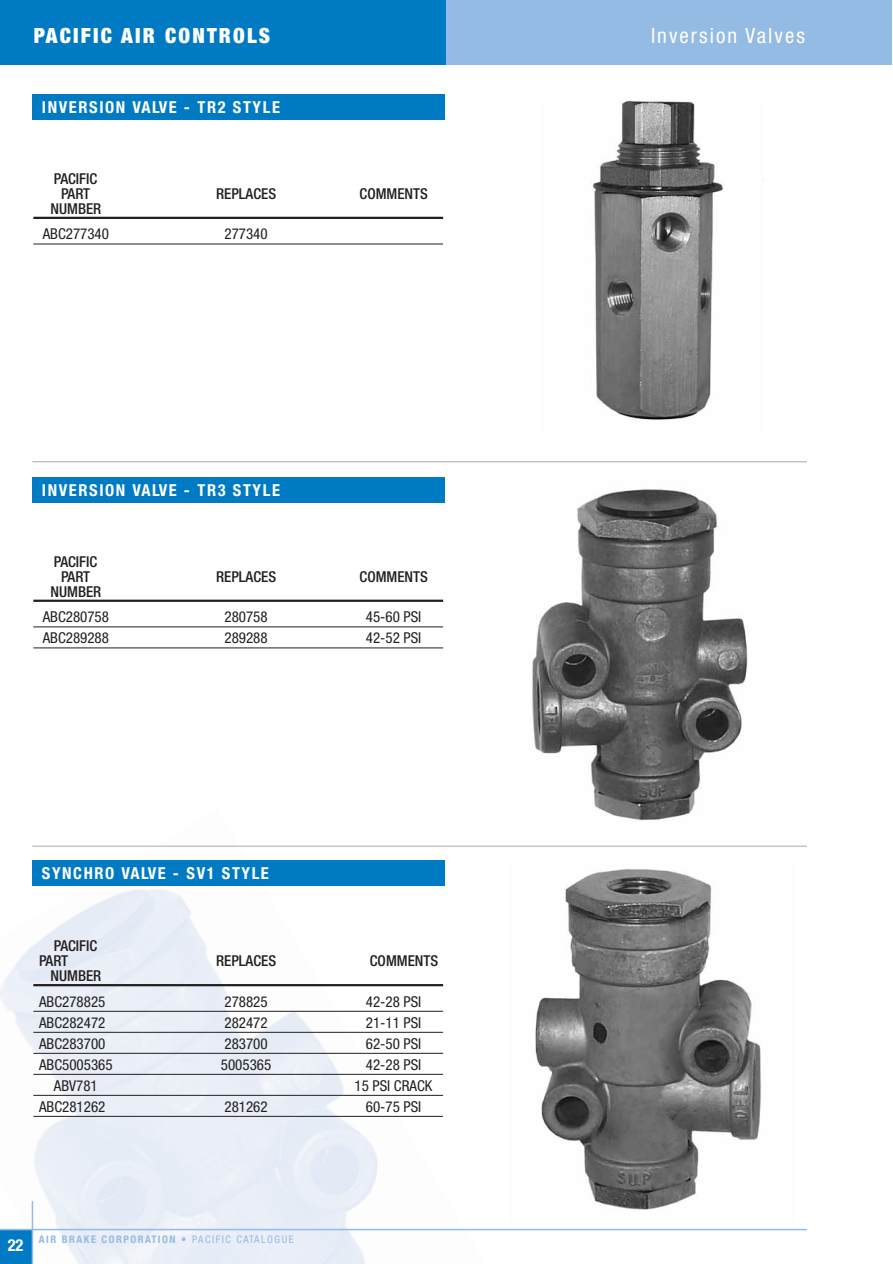
<style>
.page{position:relative;width:893px;height:1264px;background:#fff}
.page>*{position:absolute;margin:0;border:0;box-sizing:border-box;transform-origin:0 0}
.t1{font:900 condensed 21px "Helvetica Neue";letter-spacing:.105em;color:#fff}
.t2{font:condensed 21px "Helvetica Neue";letter-spacing:.095em;color:#fff}
.t3{font:700 condensed 16.5px "Helvetica Neue";letter-spacing:.095em;color:#fff}
.t4{font:condensed 15px "Helvetica Neue";color:#231f20}
.t5{font:500 condensed 15px/15px "Helvetica Neue";color:#231f20;text-align:center}
.t6{font:700 condensed 10.5px "Helvetica Neue";letter-spacing:.145em;color:#94bbe3}
.s1{font-weight:400}
</style>
<div class="page">
<img style="left:0;top:846px;width:485px;height:417px">
<div style="left:0;top:1229px;width:32px;height:34px;background:#007bc3"></div>
<hr style="left:0;top:1228px;width:806px;height:2px;background:#94bbe3">
<hr style="left:32px;top:1200px;width:1px;height:63px;background:#94bbe3">
<div style="left:0;top:0;width:891px;height:64px;background:#94bbe3"></div>
<div style="left:0;top:0;width:445px;height:64px;background:#007bc3"></div>
<hr style="left:32px;top:461px;width:774px;height:1px;background:#a7a9ac">
<hr style="left:32px;top:845px;width:774px;height:1px;background:#a7a9ac">
<div style="left:32px;top:94px;width:412px;height:26px;background:#007bc3"></div>
<div style="left:32px;top:477px;width:412px;height:25px;background:#007bc3"></div>
<div style="left:32px;top:859px;width:412px;height:26px;background:#007bc3"></div>
<img style="left:591px;top:100px;width:132px;height:320px">
<img style="left:532px;top:489px;width:216px;height:332px">
<img style="left:535px;top:868px;width:226px;height:342px">
<hr style="left:33px;top:217px;width:410px;height:2px;background:#231f20">
<hr style="left:33px;top:243px;width:410px;height:1px;background:#231f20">
<hr style="left:33px;top:599px;width:410px;height:3px;background:#231f20">
<hr style="left:33px;top:626px;width:410px;height:1px;background:#231f20">
<hr style="left:33px;top:647px;width:410px;height:1px;background:#231f20">
<hr style="left:33px;top:983px;width:410px;height:3px;background:#231f20">
<hr style="left:33px;top:1010px;width:410px;height:1px;background:#231f20">
<hr style="left:33px;top:1031px;width:410px;height:1px;background:#231f20">
<hr style="left:33px;top:1052px;width:410px;height:1px;background:#231f20">
<hr style="left:33px;top:1073px;width:410px;height:1px;background:#231f20">
<hr style="left:33px;top:1094px;width:410px;height:1px;background:#231f20">
<hr style="left:33px;top:1115px;width:410px;height:1px;background:#231f20">
<h1 class="t1" style="left:34px;top:23px;width:238px">PACIFIC AIR CONTROLS</h1>
<h1 class="t2" style="left:651px;top:23px;width:155px">Inversion Valves</h1>
<p class="t3" style="left:42px;top:97px;width:239px">INVERSION VALVE - TR2 STYLE</p>
<p class="t5" style="left:54px;top:171px;width:45px">PACIFIC<br>PART</p>
<p class="t5" style="left:216px;top:186px;width:61px">REPLACES</p>
<p class="t5" style="left:359px;top:186px;width:70px">COMMENTS</p>
<p class="t5" style="left:50px;top:201px;width:52px">NUMBER</p>
<p class="t4" style="left:43px;top:225px;width:68px">ABC277340</p>
<p class="t4" style="left:224px;top:225px;width:45px">277340</p>
<p class="t3" style="left:42px;top:480px;width:239px">INVERSION VALVE - TR3 STYLE</p>
<p class="t5" style="left:54px;top:554px;width:45px">PACIFIC<br>PART</p>
<p class="t5" style="left:216px;top:569px;width:61px">REPLACES</p>
<p class="t5" style="left:359px;top:569px;width:70px">COMMENTS</p>
<p class="t5" style="left:50px;top:584px;width:52px">NUMBER</p>
<p class="t4" style="left:43px;top:608px;width:68px">ABC280758</p>
<p class="t4" style="left:224px;top:608px;width:45px">280758</p>
<p class="t4" style="left:366px;top:608px;width:57px">45-60 PSI</p>
<p class="t4" style="left:43px;top:629px;width:68px">ABC289288</p>
<p class="t4" style="left:224px;top:629px;width:45px">289288</p>
<p class="t4" style="left:366px;top:629px;width:57px">42-52 PSI</p>
<p class="t3" style="left:42px;top:862px;width:228px">SYNCHRO VALVE - SV1 STYLE</p>
<p class="t5" style="left:39px;top:938px;width:60px;text-align:left;text-indent:15px">PACIFIC<br>PART</p>
<p class="t5" style="left:216px;top:953px;width:61px">REPLACES</p>
<p class="t5" style="left:370px;top:953px;width:70px">COMMENTS</p>
<p class="t5" style="left:50px;top:968px;width:52px">NUMBER</p>
<p class="t4" style="left:39px;top:992px;width:68px">ABC278825</p>
<p class="t4" style="left:224px;top:992px;width:45px">278825</p>
<p class="t4" style="left:366px;top:992px;width:57px">42-28 PSI</p>
<p class="t4" style="left:39px;top:1013px;width:68px">ABC282472</p>
<p class="t4" style="left:224px;top:1013px;width:45px">282472</p>
<p class="t4" style="left:366px;top:1013px;width:57px">21-11 PSI</p>
<p class="t4" style="left:39px;top:1034px;width:68px">ABC283700</p>
<p class="t4" style="left:224px;top:1034px;width:45px">283700</p>
<p class="t4" style="left:366px;top:1034px;width:57px">62-50 PSI</p>
<p class="t4" style="left:39px;top:1055px;width:75px">ABC5005365</p>
<p class="t4" style="left:221px;top:1055px;width:52px">5005365</p>
<p class="t4" style="left:366px;top:1055px;width:57px">42-28 PSI</p>
<p class="t4" style="left:54px;top:1076px;width:45px">ABV781</p>
<p class="t4" style="left:354px;top:1076px;width:79px">15 PSI CRACK</p>
<p class="t4" style="left:39px;top:1097px;width:68px">ABC281262</p>
<p class="t4" style="left:224px;top:1097px;width:45px">281262</p>
<p class="t4" style="left:366px;top:1097px;width:57px">60-75 PSI</p>
<p class="t3" style="left:8px;top:1235px;width:17px">22</p>
<p class="t6" style="left:39px;top:1232px;width:256px">AIR BRAKE CORPORATION <span class="s1">• PACIFIC CATALOGUE</span></p>
</div>
